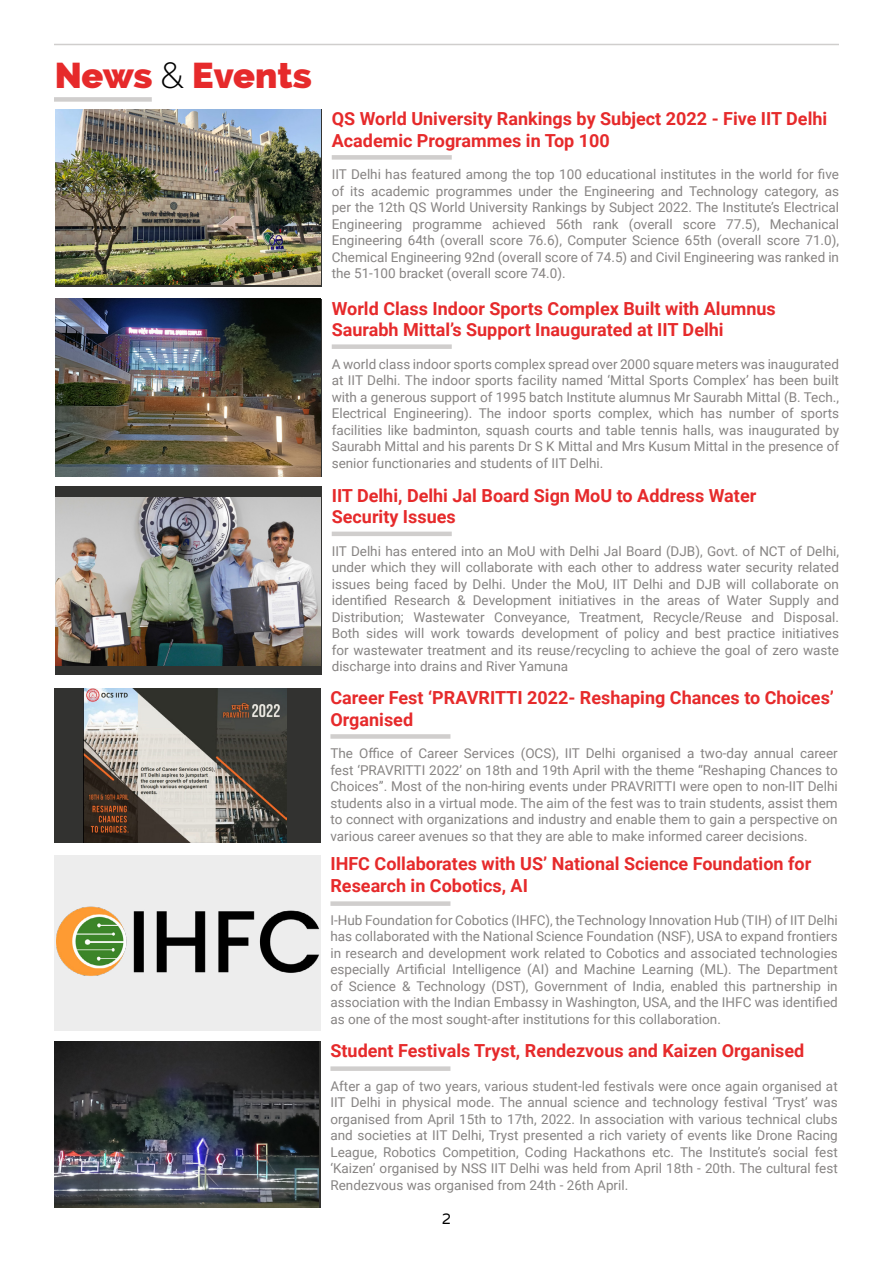
<style>
.page{position:relative;width:893px;height:1263px;background:#fff}
.page>*{position:absolute;margin:0;border:0;box-sizing:border-box;transform-origin:0 0}
.t1{font:800 36px "Raleway";letter-spacing:-.005em;color:#e62a2b}
.t2{font:700 18px/21.6px "Roboto";color:#e62a2b}
.t3{font:15px "Varela";color:#000}
.t4{font:13.5px/16.5px "Roboto";color:#878483;text-align:justify}
.s1{font-weight:300;color:#000}
</style>
<div class="page">
<hr style="left:54px;top:44px;width:785px;height:1px;background:#d0cecd">
<div style="left:54px;top:97px;width:98px;height:5px;background:#d0cecd"></div>
<svg style="left:55px;top:110px;width:267px;height:177px"></svg>
<img style="left:55px;top:110px;width:265px;height:174px">
<img style="left:55px;top:299px;width:265px;height:178px">
<div style="left:55px;top:486px;width:267px;height:189px;background:#323230"></div>
<img style="left:55px;top:498px;width:265px;height:167px">
<div style="left:54px;top:689px;width:266px;height:154px;background:#323230"></div>
<img style="left:83px;top:689px;width:204px;height:154px">
<div style="left:54px;top:855px;width:266px;height:175px;background:#ededed"></div>
<img style="left:56px;top:906px;width:264px;height:70px">
<img style="left:54px;top:1041px;width:265px;height:167px">
<div style="left:332px;top:155px;width:120px;height:5px;background:#d0cecd"></div>
<div style="left:332px;top:344px;width:120px;height:5px;background:#d0cecd"></div>
<hr style="left:332px;top:532px;width:120px;height:4px;background:#d0cecd">
<div style="left:330px;top:734px;width:120px;height:5px;background:#d0cecd"></div>
<div style="left:330px;top:901px;width:120px;height:5px;background:#d0cecd"></div>
<div style="left:330px;top:1066px;width:120px;height:5px;background:#d0cecd"></div>
<h1 class="t1" style="left:55px;top:55px;width:258px">News <span class="s1">&amp;</span> Events</h1>
<h2 class="t2" style="left:332px;top:107px;width:497px">QS World University Rankings by Subject 2022 - Five IIT Delhi<br>Academic Programmes in Top 100</h2>
<p class="t4" style="left:332px;top:166px;width:509px">IIT Delhi has featured among the top 100 educational institutes in the world for five of its academic programmes under the Engineering and Technology category, as per the 12th QS World University Rankings by Subject 2022. The Institute’s Electrical Engineering programme achieved 56th rank (overall score 77.5), Mechanical Engineering 64th (overall score 76.6), Computer Science 65th (overall score 71.0), Chemical Engineering 92nd (overall score of 74.5) and Civil Engineering was ranked in the 51-100 bracket (overall score 74.0).</p>
<h2 class="t2" style="left:332px;top:297px;width:445px">World Class Indoor Sports Complex Built with Alumnus<br>Saurabh Mittal’s Support Inaugurated at IIT Delhi</h2>
<p class="t4" style="left:332px;top:355px;width:509px">A world class indoor sports complex spread over 2000 square meters was inaugurated at IIT Delhi. The indoor sports facility named ‘Mittal Sports Complex’ has been built with a generous support of 1995 batch Institute alumnus Mr Saurabh Mittal (B. Tech., Electrical Engineering). The indoor sports complex, which has number of sports facilities like badminton, squash courts and table tennis halls, was inaugurated by Saurabh Mittal and his parents Dr S K Mittal and Mrs Kusum Mittal in the presence of senior functionaries and students of IIT Delhi.</p>
<h2 class="t2" style="left:332px;top:484px;width:426px">IIT Delhi, Delhi Jal Board Sign MoU to Address Water<br>Security Issues</h2>
<p class="t4" style="left:332px;top:542px;width:509px">IIT Delhi has entered into an MoU with Delhi Jal Board (DJB), Govt. of NCT of Delhi, under which they will collaborate with each other to address water security related issues being faced by Delhi. Under the MoU, IIT Delhi and DJB will collaborate on identified Research &amp; Development initiatives in the areas of Water Supply and Distribution; Wastewater Conveyance, Treatment, Recycle/Reuse and Disposal.<br>Both sides will work towards development of policy and best practice initiatives for wastewater treatment and its reuse/recycling to achieve the goal of zero waste discharge into drains and River Yamuna</p>
<h2 class="t2" style="left:330px;top:686px;width:505px">Career Fest ‘PRAVRITTI 2022- Reshaping Chances to Choices’<br>Organised</h2>
<p class="t4" style="left:330px;top:745px;width:509px">The Office of Career Services (OCS), IIT Delhi organised a two-day annual career fest ‘PRAVRITTI 2022’ on 18th and 19th April with the theme “Reshaping Chances to Choices”. Most of the non-hiring events under PRAVRITTI were open to non-IIT Delhi students also in a virtual mode. The aim of the fest was to train students, assist them to connect with organizations and industry and enable them to gain a perspective on various career avenues so that they are able to make informed career decisions.</p>
<h2 class="t2" style="left:330px;top:852px;width:482px">IHFC Collaborates with US’ National Science Foundation for<br>Research in Cobotics, AI</h2>
<p class="t4" style="left:330px;top:911px;width:509px">I-Hub Foundation for Cobotics (IHFC), the Technology Innovation Hub (TIH) of IIT Delhi has collaborated with the National Science Foundation (NSF), USA to expand frontiers in research and development work related to Cobotics and associated technologies especially Artificial Intelligence (AI) and Machine Learning (ML). The Department of Science &amp; Technology (DST), Government of India, enabled this partnership in association with the Indian Embassy in Washington, USA, and the IHFC was identified as one of the most sought-after institutions for this collaboration.</p>
<h2 class="t2" style="left:330px;top:1039px;width:475px">Student Festivals Tryst, Rendezvous and Kaizen Organised</h2>
<p class="t4" style="left:330px;top:1077px;width:509px">After a gap of two years, various student-led festivals were once again organised at IIT Delhi in physical mode. The annual science and technology festival ‘Tryst’ was organised from April 15th to 17th, 2022. In association with various technical clubs and societies at IIT Delhi, Tryst presented a rich variety of events like Drone Racing League, Robotics Competition, Coding Hackathons etc. The Institute’s social fest ‘Kaizen’ organised by NSS IIT Delhi was held from April 18th - 20th. The cultural fest Rendezvous was organised from 24th - 26th April.</p>
<p class="t3" style="left:442px;top:1209px;width:11px">2</p>
</div>
